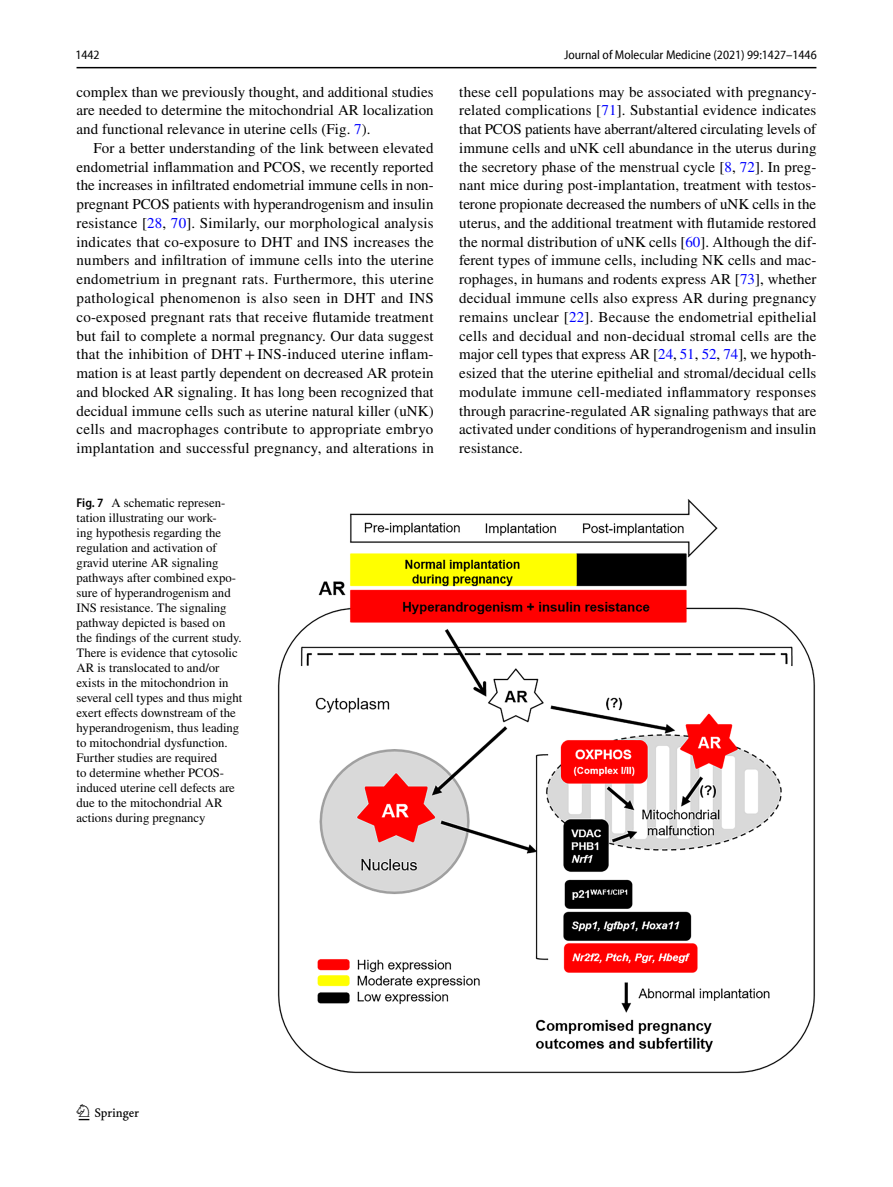
<style>
.page{position:relative;width:893px;height:1187px;background:#fff}
.page>*{position:absolute;margin:0;border:0;box-sizing:border-box;transform-origin:0 0}
.t1{font:22.5px "Springnew Regular 2";color:#000}
.t2{font:15px/18.8px "STIX";letter-spacing:.005em;color:#000;text-align:justify}
.t3{font:12.75px/15px "STIX";color:#000}
.t4{font:semi-condensed 12.75px "Myriad Pro Unic";color:#000}
.s1{color:#00f}
.s2{font-family:"Myriad Pro";font-weight:600;font-stretch:semi-condensed}
</style>
<div class="page">
<hr style="left:77px;top:67px;width:739px;height:1px;background:#000">
<img style="left:277px;top:499px;width:538px;height:574px">
<p class="t4" style="left:75px;top:50px;width:26px">1442</p>
<p class="t4" style="left:564px;top:50px;width:254px">Journal of Molecular Medicine (2021) 99:1427–1446</p>
<p class="t2" style="left:77px;top:83px;width:359px">complex than we previously thought, and additional studies are needed to determine the mitochondrial AR localization and functional relevance in uterine cells (Fig. <span class="s1">7</span>).</p>
<p class="t2" style="left:77px;top:139px;width:359px;text-indent:17px">For a better understanding of the link between elevated endometrial inflammation and PCOS, we recently reported the increases in infiltrated endometrial immune cells in non&shy;pregnant PCOS patients with hyperandrogenism and insulin resistance [<span class="s1">28</span>, <span class="s1">70</span>]. Similarly, our morphological analysis indicates that co-exposure to DHT and INS increases the numbers and infiltration of immune cells into the uterine endometrium in pregnant rats. Furthermore, this uterine pathological phenomenon is also seen in DHT and INS co-exposed pregnant rats that receive flutamide treatment but fail to complete a normal pregnancy. Our data suggest that the inhibition of DHT+INS-induced uterine inflam&shy;mation is at least partly dependent on decreased AR protein and blocked AR signaling. It has long been recognized that decidual immune cells such as uterine natural killer (uNK) cells and macrophages contribute to appropriate embryo implantation and successful pregnancy, and alterations in</p>
<p class="t3" style="left:77px;top:496px;width:167px"><span class="s2">Fig. 7</span> A schematic represen&shy;tation illustrating our work-<br>ing hypothesis regarding the regulation and activation of gravid uterine AR signaling pathways after combined expo&shy;sure of hyperandrogenism and<br>INS resistance. The signaling pathway depicted is based on the findings of the current study.<br>There is evidence that cytosolic<br>AR is translocated to and/or exists in the mitochondrion in several cell types and thus might exert effects downstream of the hyperandrogenism, thus leading to mitochondrial dysfunction.<br>Further studies are required<br>to determine whether PCOS&shy;induced uterine cell defects are due to the mitochondrial AR actions during pregnancy</p>
<p class="t2" style="left:459px;top:83px;width:359px">these cell populations may be associated with pregnancy&shy;related complications [<span class="s1">71</span>]. Substantial evidence indicates that PCOS patients have aberrant/altered circulating levels of immune cells and uNK cell abundance in the uterus during the secretory phase of the menstrual cycle [<span class="s1">8</span>, <span class="s1">72</span>]. In preg&shy;nant mice during post-implantation, treatment with testos&shy;terone propionate decreased the numbers of uNK cells in the uterus, and the additional treatment with flutamide restored the normal distribution of uNK cells [<span class="s1">60</span>]. Although the dif&shy;ferent types of immune cells, including NK cells and mac&shy;rophages, in humans and rodents express AR [<span class="s1">73</span>], whether decidual immune cells also express AR during pregnancy remains unclear [<span class="s1">22</span>]. Because the endometrial epithelial cells and decidual and non-decidual stromal cells are the major cell types that express AR [<span class="s1">24</span>, <span class="s1">51</span>, <span class="s1">52</span>, <span class="s1">74</span>], we hypoth&shy;esized that the uterine epithelial and stromal/decidual cells modulate immune cell-mediated inflammatory responses through paracrine-regulated AR signaling pathways that are activated under conditions of hyperandrogenism and insulin resistance.</p>
<h1 class="t1" style="left:79px;top:1104px;width:62px">1 3</h1>
</div>
